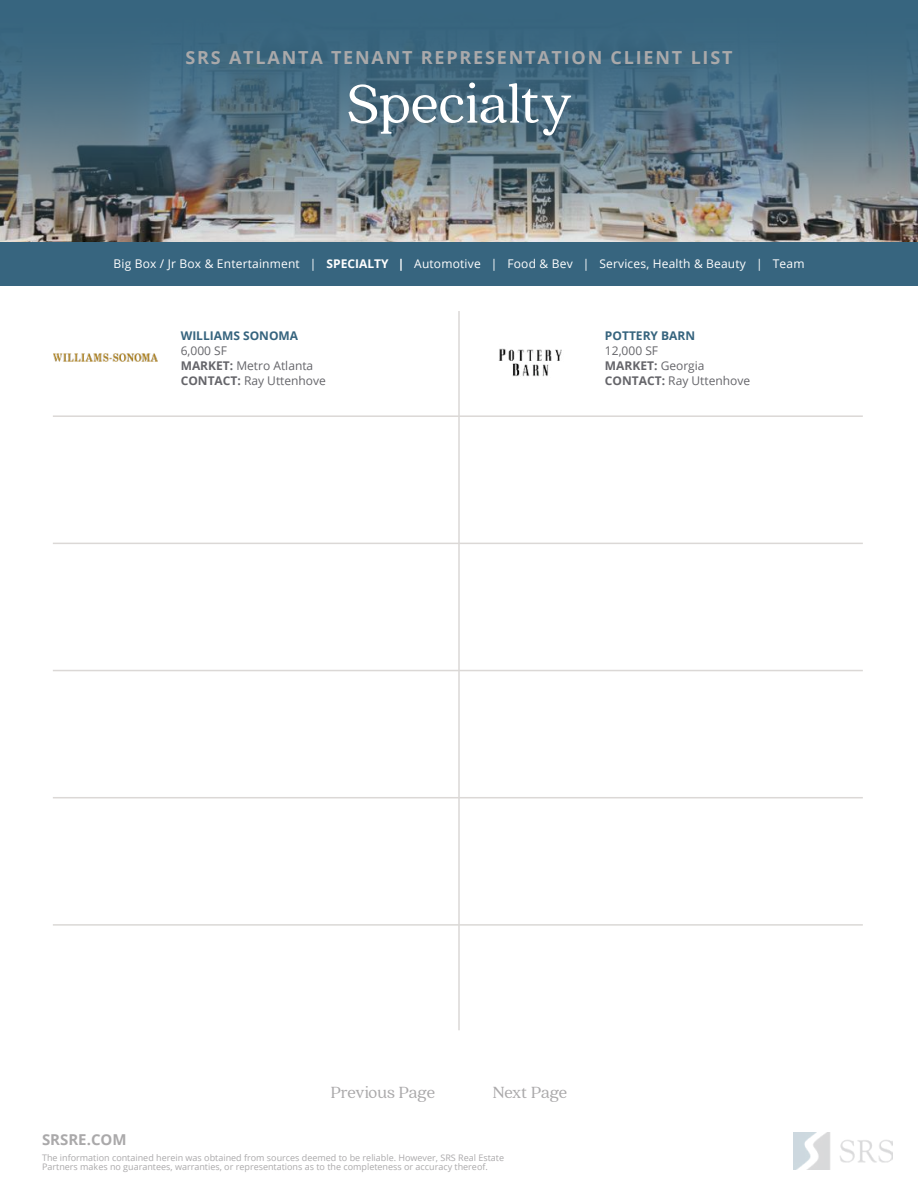
<style>
.page{position:relative;width:918px;height:1188px;background:#fff}
.page>*{position:absolute;margin:0;border:0;box-sizing:border-box;transform-origin:0 0}
.t1{font:60px "Quincy CF";color:#fff}
.t2{font:700 18px "Open Sans";letter-spacing:.1em;color:#aaa9aa}
.t3{font:18px "Quincy CF";color:#aaa9aa}
.t4{font:700 15px "Open Sans";color:#aaa9aa}
.t5{font:12px/15px "Open Sans";color:#65656a}
.t6{font:12px "Open Sans";letter-spacing:.015em;color:#fff}
.t7{font:700 12px "Open Sans";color:#36647e}
.t8{font:9px/9px "Open Sans";color:#aaa9aa}
.s1{font-weight:700}
</style>
<div class="page">
<div style="left:0;top:242px;width:918px;height:43px;background:#37657f"></div>
<img style="left:0;top:0;width:918px;height:242px">
<hr style="left:458px;top:311px;width:2px;height:719px;background:#dbd8d6">
<hr style="left:53px;top:415px;width:810px;height:2px;background:#dbd8d6">
<hr style="left:53px;top:543px;width:810px;height:1px;background:#dbd8d6">
<hr style="left:53px;top:670px;width:810px;height:1px;background:#dbd8d6">
<hr style="left:53px;top:797px;width:810px;height:1px;background:#dbd8d6">
<hr style="left:53px;top:924px;width:810px;height:2px;background:#dbd8d6">
<img style="left:54px;top:354px;width:104px;height:7px">
<img style="left:498px;top:348px;width:64px;height:29px">
<img style="left:793px;top:1133px;width:100px;height:37px">
<h2 class="t2" style="left:185px;top:45px;width:549px">SRS ATLANTA TENANT REPRESENTATION CLIENT LIST</h2>
<h1 class="t1" style="left:346px;top:69px;width:227px">Specialty</h1>
<h3 class="t6" style="left:114px;top:256px;width:692px">Big Box / Jr Box &amp; Entertainment | <span class="s1">SPECIALTY |</span> Automotive | Food &amp; Bev | Services, Health &amp; Beauty | Team</h3>
<h3 class="t7" style="left:181px;top:327px;width:119px">WILLIAMS SONOMA</h3>
<h3 class="t5" style="left:181px;top:342px;width:147px">6,000 SF<br><span class="s1">MARKET:</span> Metro Atlanta<br><span class="s1">CONTACT:</span> Ray Uttenhove</h3>
<h3 class="t7" style="left:605px;top:327px;width:92px">POTTERY BARN</h3>
<h3 class="t5" style="left:605px;top:342px;width:147px">12,000 SF<br><span class="s1">MARKET:</span> Georgia<br><span class="s1">CONTACT:</span> Ray Uttenhove</h3>
<h2 class="t3" style="left:331px;top:1082px;width:106px">Previous Page</h2>
<h2 class="t3" style="left:493px;top:1082px;width:76px">Next Page</h2>
<h3 class="t4" style="left:42px;top:1129px;width:86px">SRSRE.COM</h3>
<p class="t8" style="left:42px;top:1153px;width:464px">The information contained herein was obtained from sources deemed to be reliable. However, SRS Real Estate<br>Partners makes no guarantees, warranties, or representations as to the completeness or accuracy thereof.</p>
</div>
